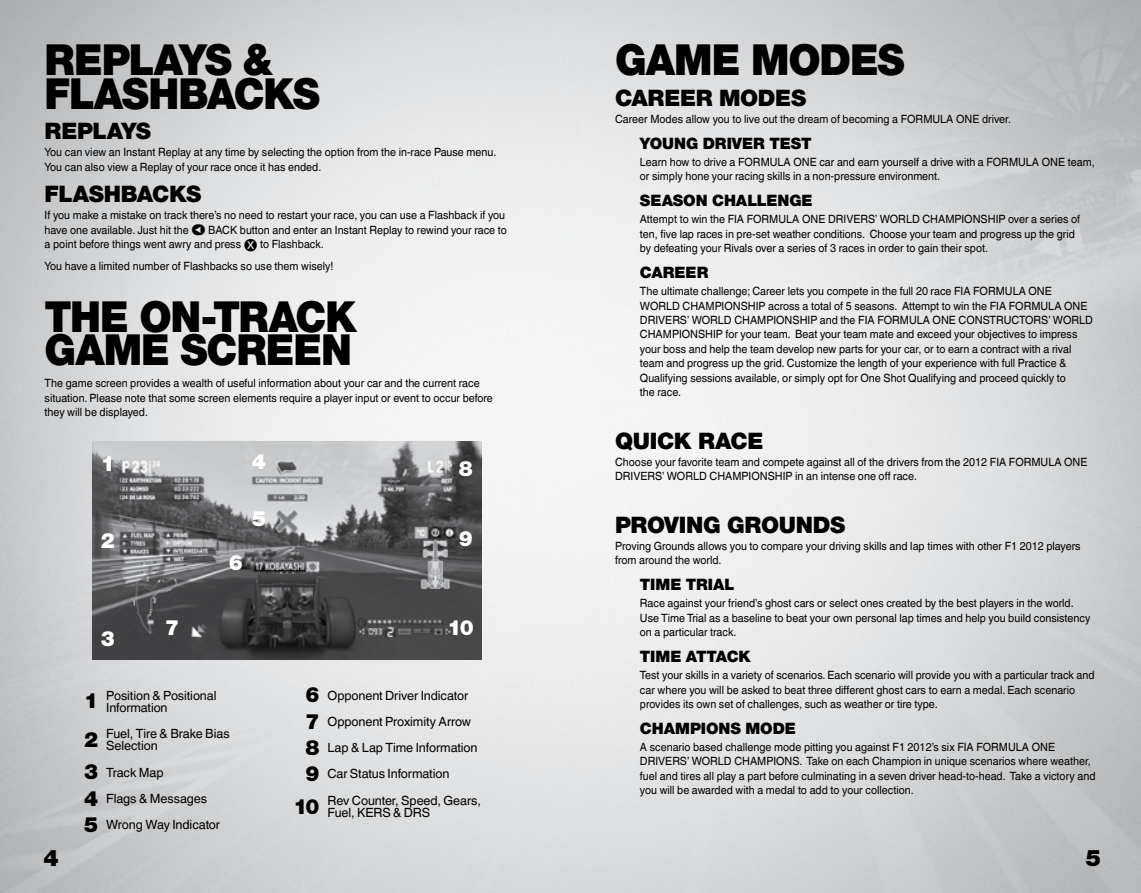
<style>
.page{position:relative;width:1141px;height:893px;background:#fff}
.page>*{position:absolute;margin:0;border:0;box-sizing:border-box;transform-origin:0 0}
.t1{font:900 42.88px/33.2px "Helvetica Neue LT Std";letter-spacing:-.03em;color:#000;scale:.95 1}
.t2{font:900 22.75px "Helvetica Neue LT Std";letter-spacing:-.015em;color:#000}
.t3{font:900 21px "Helvetica Neue LT Std";color:#fff}
.t4{font:900 15.75px "Helvetica Neue LT Std";letter-spacing:-.005em;color:#000}
.t5{font:12.6px/12.2px "Helvetica World";letter-spacing:-.005em;color:#000}
.t6{font:11.38px/14.3px "Helvetica World";color:#000;scale:.95 1}
.s1{font-family:"Helvetica Neue LT Std";font-weight:900;font-size:21px}
</style>
<div class="page">
<img style="left:0;top:0;width:1141px;height:893px">
<img style="left:93px;top:441px;width:388px;height:219px">
<svg style="left:192px;top:224px;width:13px;height:11px"></svg>
<svg style="left:244px;top:239px;width:13px;height:12px"></svg>
<h1 class="t1" style="left:45px;top:43px;width:292px">REPLAYS &amp;<br>FLASHBACKS</h1>
<h2 class="t2" style="left:45px;top:118px;width:108px">REPLAYS</h2>
<p class="t6" style="left:45px;top:145px;width:477px">You can view an Instant Replay at any time by selecting the option from the in-race Pause menu.<br>You can also view a Replay of your race once it has ended.</p>
<h2 class="t2" style="left:45px;top:180px;width:158px">FLASHBACKS</h2>
<p class="t6" style="left:45px;top:207px;width:486px;line-height:15px">If you make a mistake on track there’s no need to restart your race, you can use a Flashback if you have one available. Just hit the</p>
<p class="t6" style="left:45px;top:223px;width:488px;text-indent:164px">BACK button and enter an Instant Replay to rewind your race to a point before things went awry and press</p>
<p class="t6" style="left:45px;top:233px;width:306px;line-height:21.9px;text-indent:215px">to Flashback.<br>You have a limited number of Flashbacks so use them wisely!</p>
<h1 class="t1" style="left:45px;top:300px;width:330px">THE ON-TRACK<br>GAME SCREEN</h1>
<p class="t6" style="left:45px;top:376px;width:473px">The game screen provides a wealth of useful information about your car and the current race situation. Please note that some screen elements require a player input or event to occur before they will be displayed.</p>
<h3 class="t3" style="left:252px;top:449px;width:16px">4</h3>
<h3 class="t3" style="left:101px;top:451px;width:16px">1</h3>
<h3 class="t3" style="left:459px;top:456px;width:16px">8</h3>
<h3 class="t3" style="left:252px;top:506px;width:16px">5</h3>
<h3 class="t3" style="left:229px;top:550px;width:16px">6</h3>
<h3 class="t3" style="left:101px;top:528px;width:16px">2</h3>
<h3 class="t3" style="left:459px;top:526px;width:16px">9</h3>
<h3 class="t3" style="left:101px;top:625px;width:16px">3</h3>
<h3 class="t3" style="left:165px;top:615px;width:16px">7</h3>
<p class="t5" style="left:106px;top:689px;width:112px;text-indent:-22px"><span class="s1">1</span> Position &amp; Positional<br>Information</p>
<p class="t5" style="left:106px;top:728px;width:125px;text-indent:-22px"><span class="s1">2</span> Fuel, Tire &amp; Brake Bias<br>Selection</p>
<p class="t5" style="left:84px;top:759px;width:138px;line-height:26.2px"><span class="s1">3</span> Track Map<br><span class="s1">4</span> Flags &amp; Messages<br><span class="s1">5</span> Wrong Way Indicator</p>
<h3 class="t3" style="left:447px;top:615px;width:28px">10</h3>
<p class="t5" style="left:305px;top:689px;width:165px"><span class="s1">6</span> Opponent Driver Indicator</p>
<p class="t5" style="left:305px;top:715px;width:167px"><span class="s1">7</span> Opponent Proximity Arrow</p>
<p class="t5" style="left:305px;top:742px;width:174px"><span class="s1">8</span> Lap &amp; Lap Time Information</p>
<p class="t5" style="left:305px;top:768px;width:146px"><span class="s1">9</span> Car Status Information</p>
<p class="t5" style="left:293px;top:794px;width:189px"><span class="s1">10</span> Rev Counter, Speed, Gears,</p>
<p class="t5" style="left:327px;top:806px;width:104px">Fuel, KERS &amp; DRS</p>
<h1 class="t1" style="left:615px;top:43px;width:306px">GAME MODES</h1>
<h2 class="t2" style="left:615px;top:84px;width:193px">CAREER MODES</h2>
<p class="t6" style="left:615px;top:112px;width:418px">Career Modes allow you to live out the dream of becoming a FORMULA ONE driver.</p>
<h3 class="t4" style="left:640px;top:134px;width:173px">YOUNG DRIVER TEST</h3>
<p class="t6" style="left:640px;top:155px;width:480px">Learn how to drive a FORMULA ONE car and earn yourself a drive with a FORMULA ONE team, or simply hone your racing skills in a non-pressure environment.</p>
<h3 class="t4" style="left:640px;top:191px;width:174px">SEASON CHALLENGE</h3>
<p class="t6" style="left:640px;top:212px;width:465px">Attempt to win the FIA FORMULA ONE DRIVERS’ WORLD CHAMPIONSHIP over a series of ten, five lap races in pre-set weather conditions. Choose your team and progress up the grid by defeating your Rivals over a series of 3 races in order to gain their spot.</p>
<h3 class="t4" style="left:640px;top:263px;width:70px">CAREER</h3>
<p class="t6" style="left:640px;top:284px;width:478px">The ultimate challenge; Career lets you compete in the full 20 race FIA FORMULA ONE WORLD CHAMPIONSHIP across a total of 5 seasons. Attempt to win the FIA FORMULA ONE DRIVERS’ WORLD CHAMPIONSHIP and the FIA FORMULA ONE CONSTRUCTORS’ WORLD CHAMPIONSHIP for your team. Beat your team mate and exceed your objectives to impress your boss and help the team develop new parts for your car, or to earn a contract with a rival team and progress up the grid. Customize the length of your experience with full Practice &amp; Qualifying sessions available, or simply opt for One Shot Qualifying and proceed quickly to<br>the race.</p>
<h2 class="t2" style="left:615px;top:427px;width:150px">QUICK RACE</h2>
<p class="t6" style="left:615px;top:455px;width:499px">Choose your favorite team and compete against all of the drivers from the 2012 FIA FORMULA ONE<br>DRIVERS’ WORLD CHAMPIONSHIP in an intense one off race.</p>
<h2 class="t2" style="left:615px;top:511px;width:232px">PROVING GROUNDS</h2>
<p class="t6" style="left:615px;top:539px;width:491px">Proving Grounds allows you to compare your driving skills and lap times with other F1 2012 players from around the world.</p>
<h3 class="t4" style="left:640px;top:575px;width:96px">TIME TRIAL</h3>
<p class="t6" style="left:640px;top:596px;width:476px">Race against your friend’s ghost cars or select ones created by the best players in the world.<br>Use Time Trial as a baseline to beat your own personal lap times and help you build consistency on a particular track.</p>
<h3 class="t4" style="left:640px;top:647px;width:112px">TIME ATTACK</h3>
<p class="t6" style="left:640px;top:668px;width:480px">Test your skills in a variety of scenarios. Each scenario will provide you with a particular track and car where you will be asked to beat three different ghost cars to earn a medal. Each scenario provides its own set of challenges, such as weather or tire type.</p>
<h3 class="t4" style="left:640px;top:719px;width:158px">CHAMPIONS MODE</h3>
<p class="t6" style="left:640px;top:740px;width:481px">A scenario based challenge mode pitting you against F1 2012’s six FIA FORMULA ONE DRIVERS’ WORLD CHAMPIONS. Take on each Champion in unique scenarios where weather, fuel and tires all play a part before culminating in a seven driver head-to-head. Take a victory and you will be awarded with a medal to add to your collection.</p>
<h2 class="t2" style="left:44px;top:845px;width:17px">4</h2>
<h2 class="t2" style="left:1086px;top:845px;width:17px">5</h2>
</div>
